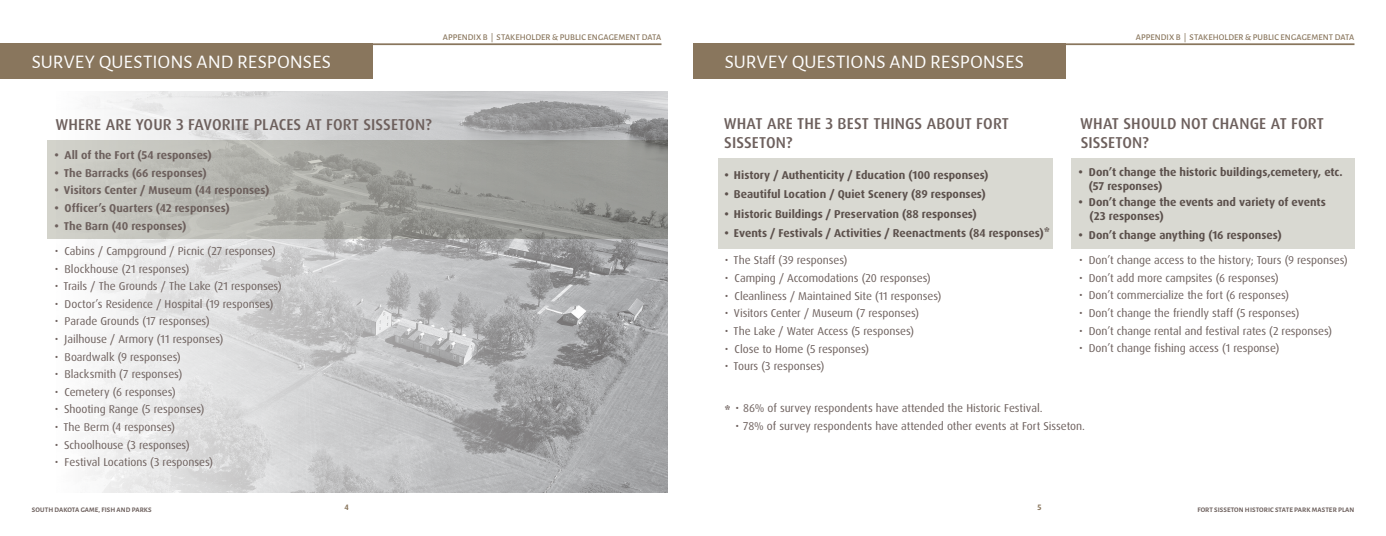
<style>
.page{position:relative;width:1386px;height:536px;background:#fff}
.page>*{position:absolute;margin:0;border:0;box-sizing:border-box;transform-origin:0 0}
.t1{font:19.25px "Alegreya Sans";letter-spacing:.005em;color:#fff}
.t2{font:500 15.75px/18.9px "Dax Pro";letter-spacing:.005em;color:#6d605d}
.t3{font:11.38px "Dax Pro";letter-spacing:-.005em;color:#6d605d}
.t4{font:700 11.38px/13.7px "Dax Pro";color:#6d605d}
.t5{font:900 11.38px "Dax Pro";color:#6d605d}
.t6{font:500 8.75px "Alegreya Sans";letter-spacing:.01em;color:#89765d}
.t7{font:700 7.88px "Dax Pro";color:#89765d}
.t8{font:700 7px "Alegreya Sans";letter-spacing:.02em;color:#6d605d}
.s1{font-weight:900}
</style>
<div class="page">
<hr style="left:0;top:43px;width:662px;height:2px;background:#89765d">
<hr style="left:724px;top:43px;width:630px;height:2px;background:#89765d">
<div style="left:0;top:43px;width:372px;height:36px;background:#89765d"></div>
<div style="left:693px;top:43px;width:372px;height:36px;background:#89765d"></div>
<img style="left:85px;top:91px;width:583px;height:401px">
<svg style="left:47px;top:140px;width:621px;height:99px;background:#a9aaa5"></svg>
<div style="left:718px;top:158px;width:335px;height:91px;background:#d9d9d2"></div>
<div style="left:1071px;top:158px;width:283px;height:91px;background:#d9d9d2"></div>
<h1 class="t1" style="left:32px;top:48px;width:301px">SURVEY QUESTIONS AND RESPONSES</h1>
<p class="t6" style="left:443px;top:30px;width:220px">APPENDIX B | STAKEHOLDER &amp; PUBLIC ENGAGEMENT DATA</p>
<p class="t6" style="left:1136px;top:30px;width:220px">APPENDIX B | STAKEHOLDER &amp; PUBLIC ENGAGEMENT DATA</p>
<h1 class="t1" style="left:725px;top:48px;width:301px">SURVEY QUESTIONS AND RESPONSES</h1>
<h2 class="t2" style="left:55px;top:115px;width:378px">WHERE ARE YOUR 3 FAVORITE PLACES AT FORT SISSETON?</h2>
<p class="t4" style="left:54px;top:148px;width:159px">• All of the Fort (54 responses)</p>
<p class="t4" style="left:54px;top:166px;width:154px">• The Barracks (66 responses)</p>
<p class="t4" style="left:54px;top:183px;width:217px">• Visitors Center / Museum (44 responses)</p>
<p class="t4" style="left:54px;top:201px;width:177px">• Officer’s Quarters (42 responses)</p>
<p class="t4" style="left:54px;top:219px;width:134px">• The Barn (40 responses)</p>
<p class="t3" style="left:55px;top:244px;width:223px">• Cabins / Campground / Picnic (27 responses)</p>
<p class="t3" style="left:55px;top:261px;width:136px">• Blockhouse (21 responses)</p>
<p class="t3" style="left:55px;top:279px;width:228px">• Trails / The Grounds / The Lake (21 responses)</p>
<p class="t3" style="left:55px;top:296px;width:220px">• Doctor’s Residence / Hospital (19 responses)</p>
<p class="t3" style="left:55px;top:314px;width:156px">• Parade Grounds (17 responses)</p>
<p class="t3" style="left:55px;top:331px;width:170px">• Jailhouse / Armory (11 responses)</p>
<p class="t3" style="left:55px;top:349px;width:127px">• Boardwalk (9 responses)</p>
<p class="t3" style="left:55px;top:367px;width:129px">• Blacksmith (7 responses)</p>
<p class="t3" style="left:55px;top:384px;width:123px">• Cemetery (6 responses)</p>
<p class="t3" style="left:55px;top:402px;width:151px">• Shooting Range (5 responses)</p>
<p class="t3" style="left:55px;top:419px;width:122px">• The Berm (4 responses)</p>
<p class="t3" style="left:55px;top:437px;width:136px">• Schoolhouse (3 responses)</p>
<p class="t3" style="left:55px;top:455px;width:160px">• Festival Locations (3 responses)</p>
<h2 class="t2" style="left:724px;top:114px;width:287px">WHAT ARE THE 3 BEST THINGS ABOUT FORT<br>SISSETON?</h2>
<h2 class="t2" style="left:1080px;top:114px;width:245px">WHAT SHOULD NOT CHANGE AT FORT<br>SISSETON?</h2>
<p class="t4" style="left:1089px;top:165px;width:256px;text-indent:-10px">• Don’t change the historic buildings,cemetery, etc. (57 responses)</p>
<p class="t4" style="left:1090px;top:195px;width:238px;text-indent:-11px">• Don’t change the events and variety of events (23 responses)</p>
<p class="t4" style="left:1079px;top:228px;width:205px">• Don’t change anything (16 responses)</p>
<p class="t3" style="left:1079px;top:253px;width:270px">• Don’t change access to the history; Tours (9 responses)</p>
<p class="t3" style="left:1079px;top:270px;width:201px">• Don’t add more campsites (6 responses)</p>
<p class="t3" style="left:1079px;top:288px;width:212px">• Don’t commercialize the fort (6 responses)</p>
<p class="t3" style="left:1079px;top:306px;width:222px">• Don’t change the friendly staff (5 responses)</p>
<p class="t3" style="left:1079px;top:323px;width:255px">• Don’t change rental and festival rates (2 responses)</p>
<p class="t3" style="left:1079px;top:341px;width:202px">• Don’t change fishing access (1 response)</p>
<p class="t4" style="left:724px;top:168px;width:266px">• History / Authenticity / Education (100 responses)</p>
<p class="t4" style="left:724px;top:188px;width:263px">• Beautiful Location / Quiet Scenery (89 responses)</p>
<p class="t4" style="left:724px;top:207px;width:254px">• Historic Buildings / Preservation (88 responses)</p>
<p class="t4" style="left:724px;top:226px;width:327px">• Events / Festivals / Activities / Reenactments (84 responses)<span class="s1">*</span></p>
<p class="t3" style="left:725px;top:253px;width:124px">• The Staff (39 responses)</p>
<p class="t3" style="left:725px;top:270px;width:207px">• Camping / Accomodations (20 responses)</p>
<p class="t3" style="left:725px;top:288px;width:218px">• Cleanliness / Maintained Site (11 responses)</p>
<p class="t3" style="left:725px;top:306px;width:196px">• Visitors Center / Museum (7 responses)</p>
<p class="t3" style="left:725px;top:323px;width:191px">• The Lake / Water Access (5 responses)</p>
<p class="t3" style="left:725px;top:341px;width:146px">• Close to Home (5 responses)</p>
<p class="t3" style="left:725px;top:359px;width:101px">• Tours (3 responses)</p>
<p class="t3" style="left:735px;top:400px;width:309px">• 86% of survey respondents have attended the Historic Festival.</p>
<p class="t3" style="left:735px;top:418px;width:351px">• 78% of survey respondents have attended other events at Fort Sisseton.</p>
<p class="t5" style="left:725px;top:404px;width:7px">*</p>
<p class="t8" style="left:32px;top:504px;width:121px">SOUTH DAKOTA GAME, FISH AND PARKS</p>
<p class="t7" style="left:344px;top:502px;width:6px">4</p>
<p class="t7" style="left:1037px;top:502px;width:6px">5</p>
<p class="t8" style="left:1197px;top:504px;width:159px">FORT SISSETON HISTORIC STATE PARK MASTER PLAN</p>
</div>
